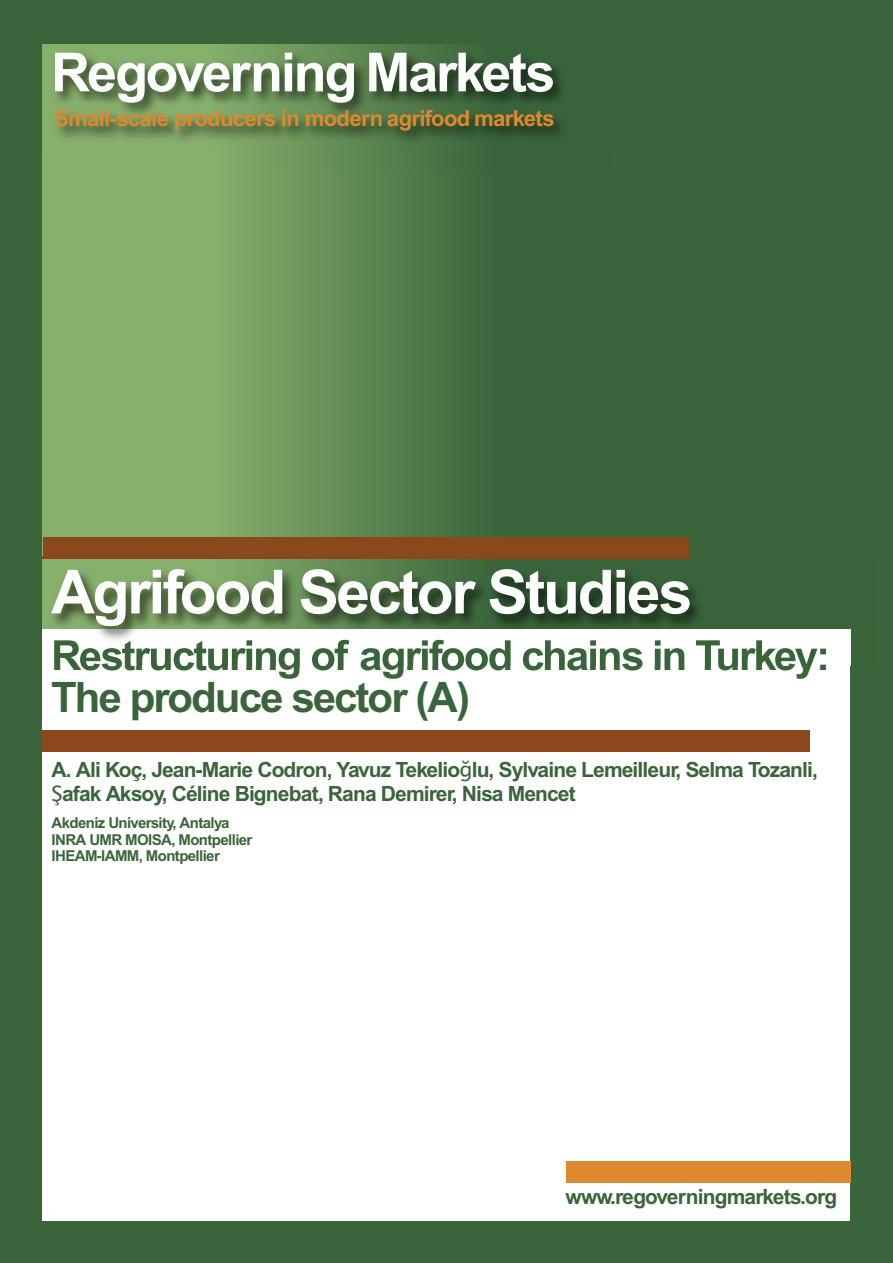
<style>
.page{position:relative;width:893px;height:1263px;background:#3a643a}
.page>*{position:absolute;margin:0;border:0;box-sizing:border-box;transform-origin:0 0}
.t1{font:700 60.9px "Arial";letter-spacing:-.04em;color:#fff}
.t2{font:700 54px "Arial";letter-spacing:-.04em;color:#fff}
.t3{font:700 42px/42px "Arial";letter-spacing:-.045em;color:#3a643a}
.t4{font:700 22.2px "Arial";letter-spacing:-.03em;color:#de8830}
.t5{font:700 21px/24px "Arial";letter-spacing:-.04em;color:#3a643a}
.t6{font:700 15px/16.5px "Arial";letter-spacing:-.04em;color:#3a643a}
.s1{font-family:"Lucida Grande";font-weight:400}
</style>
<div class="page">
<div style="left:208px;top:43px;width:288px;height:591px;background:linear-gradient(to right,#87b06d,#3b663b)"></div>
<div style="left:43px;top:43px;width:171px;height:591px;background:#87b06d"></div>
<div style="left:43px;top:629px;width:807px;height:591px;background:#fff"></div>
<div style="left:43px;top:537px;width:645px;height:22px;background:#8b481b"></div>
<div style="left:43px;top:731px;width:767px;height:21px;background:#8b481b"></div>
<div style="left:566px;top:1161px;width:284px;height:21px;background:#de8830"></div>
<img style="left:496px;top:556px;width:355px;height:110px">
<img style="left:42px;top:556px;width:1px;height:110px">
<img style="left:53px;top:559px;width:443px;height:70px">
<img style="left:97px;top:629px;width:753px;height:37px">
<img style="left:54px;top:640px;width:280px;height:26px">
<img style="left:496px;top:556px;width:192px;height:3px">
<img style="left:42px;top:44px;width:520px;height:101px">
<img style="left:43px;top:44px;width:453px;height:58px">
<img style="left:43px;top:102px;width:3px;height:43px">
<img style="left:46px;top:102px;width:516px;height:69px">
<svg style="left:123px;top:102px;width:17px;height:1px"></svg>
<svg style="left:332px;top:102px;width:17px;height:1px"></svg>
<div style="left:0;top:0;width:893px;height:44px;background:#3a643a"></div>
<h2 class="t2" style="left:51px;top:53px;width:505px">Regoverning Markets</h2>
<p class="t4" style="left:54px;top:111px;width:502px">Small-scale producers in modern agrifood markets</p>
<h1 class="t1" style="left:51px;top:570px;width:642px">Agrifood Sector Studies</h1>
<h3 class="t3" style="left:51px;top:639px;width:781px">Restructuring of agrifood chains in Turkey:<br>The produce sector (A)</h3>
<p class="t5" style="left:52px;top:759px;width:768px">A. Ali Koç, Jean-Marie Codron, Yavuz Tekelio<span class="s1">ğ</span>lu, Sylvaine Lemeilleur, Selma Tozanli,<br><span class="s1">Ş</span>afak Aksoy, Céline Bignebat, Rana Demirer, Nisa Mencet</p>
<p class="t6" style="left:52px;top:816px;width:202px">Akdeniz University, Antalya<br>INRA UMR MOISA, Montpellier<br>IHEAM-IAMM, Montpellier</p>
<p class="t5" style="left:565px;top:1186px;width:273px">www.regoverningmarkets.org</p>
</div>
